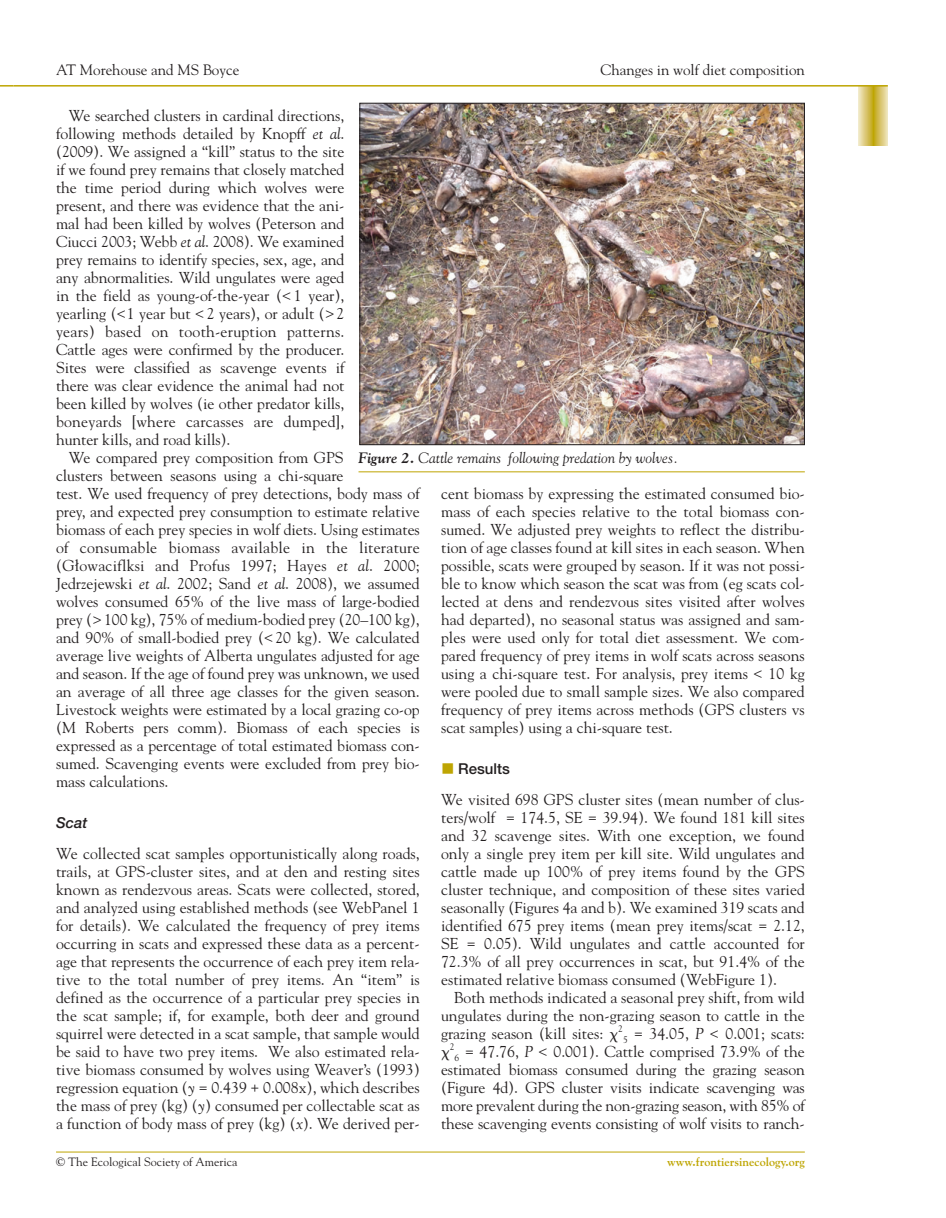
<style>
.page{position:relative;width:946px;height:1218px;background:#fff}
.page>*{position:absolute;margin:0;border:0;box-sizing:border-box;transform-origin:0 0}
.t1{font:15.75px/18px "Goudy";letter-spacing:-.005em;color:#231f20;text-align:justify}
.t2{font:15px "Goudy";color:#231f20}
.t3{font:italic 15px "Goudy";color:#231f20}
.t4{font:500 15px "Helvetica Neue";color:#231f20}
.t5{font:italic 500 15px "Helvetica Neue";color:#231f20}
.t6{font:12px "Goudy";color:#231f20}
.t7{font:700 12px "Goudy";color:#bea502}
.t8{font:9.45px "Goudy";color:#231f20}
.s1{font-style:italic}
.s2{font-weight:700}
.s3{color:#bea502}
.s4{font-family:"Mathematical Pi One"}
</style>
<div class="page">
<svg style="left:0;top:85px;width:14px;height:2px"></svg>
<svg style="left:858px;top:87px;width:29px;height:58px;background:#d8c56b"></svg>
<hr style="left:14px;top:85px;width:873px;height:2px;background:#bea502">
<hr style="left:56px;top:1151px;width:748px;height:1px;background:#bea502">
<hr style="left:358px;top:471px;width:446px;height:1px;background:#bea502">
<img style="left:361px;top:105px;width:441px;height:338px">
<div style="left:359px;top:103px;width:445px;height:342px;border:1px solid #231f20"></div>
<p class="t2" style="left:56px;top:64px;width:185px">AT Morehouse and MS Boyce</p>
<p class="t2" style="left:600px;top:64px;width:206px">Changes in wolf diet composition</p>
<p class="t1" style="left:56px;top:108px;width:290px;text-indent:13px">We searched clusters in cardinal directions, following methods detailed by Knopff <span class="s1">et al</span>. (2009). We assigned a “kill” status to the site if we found prey remains that closely matched the time period during which wolves were present, and there was evidence that the ani&shy;mal had been killed by wolves (Peterson and Ciucci 2003; Webb <span class="s1">et al</span>. 2008). We examined prey remains to identify species, sex, age, and any abnormalities. Wild ungulates were aged in the field as young-of-the-year (&lt; 1 year), yearling (&lt;1 year but &lt; 2 years), or adult (&gt; 2 years) based on tooth-eruption patterns.<br>Cattle ages were confirmed by the producer.<br>Sites were classified as scavenge events if there was clear evidence the animal had not been killed by wolves (ie other predator kills, boneyards [where carcasses are dumped], hunter kills, and road kills).</p>
<p class="t1" style="left:56px;top:450px;width:365px;text-align:left;text-indent:13px">We compared prey composition from GPS<br>clusters between seasons using a chi-square<br>test. We used frequency of prey detections, body mass of prey, and expected prey consumption to estimate relative biomass of each prey species in wolf diets. Using estimates of consumable biomass available in the literature (Głowaciflksi and Profus 1997; Hayes <span class="s1">et al</span>. 2000; Jedrzejewski <span class="s1">et al</span>. 2002; Sand <span class="s1">et al</span>. 2008), we assumed wolves consumed 65% of the live mass of large-bodied prey (&gt; 100 kg), 75% of medium-bodied prey (20–100 kg), and 90% of small-bodied prey (&lt;20 kg). We calculated average live weights of Alberta ungulates adjusted for age and season. If the age of found prey was unknown, we used an average of all three age classes for the given season.<br>Livestock weights were estimated by a local grazing co-op (M Roberts pers comm). Biomass of each species is expressed as a percentage of total estimated biomass con&shy;sumed. Scavenging events were excluded from prey bio&shy;mass calculations.</p>
<p class="t5" style="left:56px;top:817px;width:33px">Scat</p>
<p class="t1" style="left:56px;top:846px;width:365px">We collected scat samples opportunistically along roads, trails, at GPS-cluster sites, and at den and resting sites known as rendezvous areas. Scats were collected, stored, and analyzed using established methods (see WebPanel 1 for details). We calculated the frequency of prey items occurring in scats and expressed these data as a percent&shy;age that represents the occurrence of each prey item rela&shy;tive to the total number of prey items. An “item” is defined as the occurrence of a particular prey species in the scat sample; if, for example, both deer and ground squirrel were detected in a scat sample, that sample would be said to have two prey items. We also estimated rela&shy;tive biomass consumed by wolves using Weaver’s (1993) regression equation (<span class="s1">y</span> = 0.439 + 0.008x), which describes the mass of prey (kg) (<span class="s1">y</span>) consumed per collectable scat as a function of body mass of prey (kg) (<span class="s1">x</span>). We derived per-</p>
<p class="t3" style="left:358px;top:452px;width:321px"><span class="s2">Figure 2.</span> Cattle remains following predation by wolves.</p>
<p class="t1" style="left:441px;top:486px;width:365px">cent biomass by expressing the estimated consumed bio&shy;mass of each species relative to the total biomass con&shy;sumed. We adjusted prey weights to reflect the distribu&shy;tion of age classes found at kill sites in each season. When possible, scats were grouped by season. If it was not possi&shy;ble to know which season the scat was from (eg scats col&shy;lected at dens and rendezvous sites visited after wolves had departed), no seasonal status was assigned and sam&shy;ples were used only for total diet assessment. We com&shy;pared frequency of prey items in wolf scats across seasons using a chi-square test. For analysis, prey items &lt; 10 kg were pooled due to small sample sizes. We also compared frequency of prey items across methods (GPS clusters vs scat samples) using a chi-square test.</p>
<p class="t4" style="left:441px;top:763px;width:70px"><span class="s3">■</span> Results</p>
<p class="t1" style="left:441px;top:792px;width:365px">We visited 698 GPS cluster sites (mean number of clus&shy;ters/wolf = 174.5, SE = 39.94). We found 181 kill sites and 32 scavenge sites. With one exception, we found only a single prey item per kill site. Wild ungulates and cattle made up 100% of prey items found by the GPS cluster technique, and composition of these sites varied seasonally (Figures 4a and b). We examined 319 scats and identified 675 prey items (mean prey items/scat = 2.12, SE = 0.05). Wild ungulates and cattle accounted for 72.3% of all prey occurrences in scat, but 91.4% of the estimated relative biomass consumed (WebFigure 1).</p>
<p class="t1" style="left:441px;top:990px;width:365px;text-indent:13px">Both methods indicated a seasonal prey shift, from wild ungulates during the non-grazing season to cattle in the grazing season (kill sites: <span class="s4">-</span> <sub>5</sub> = 34.05, <span class="s1">P</span> &lt; 0.001; scats:</p>
<p class="t8" style="left:618px;top:1025px;width:6px">2</p>
<p class="t1" style="left:441px;top:1044px;width:365px"><span class="s4">-</span> <sub>6</sub> = 47.76, <span class="s1">P</span> &lt; 0.001). Cattle comprised 73.9% of the</p>
<p class="t8" style="left:450px;top:1043px;width:6px">2</p>
<p class="t1" style="left:441px;top:1062px;width:365px">estimated biomass consumed during the grazing season (Figure 4d). GPS cluster visits indicate scavenging was more prevalent during the non-grazing season, with 85% of these scavenging events consisting of wolf visits to ranch-</p>
<p class="t6" style="left:56px;top:1157px;width:183px">© The Ecological Society of America</p>
<p class="t7" style="left:667px;top:1157px;width:139px">www.frontiersinecology.org</p>
</div>
